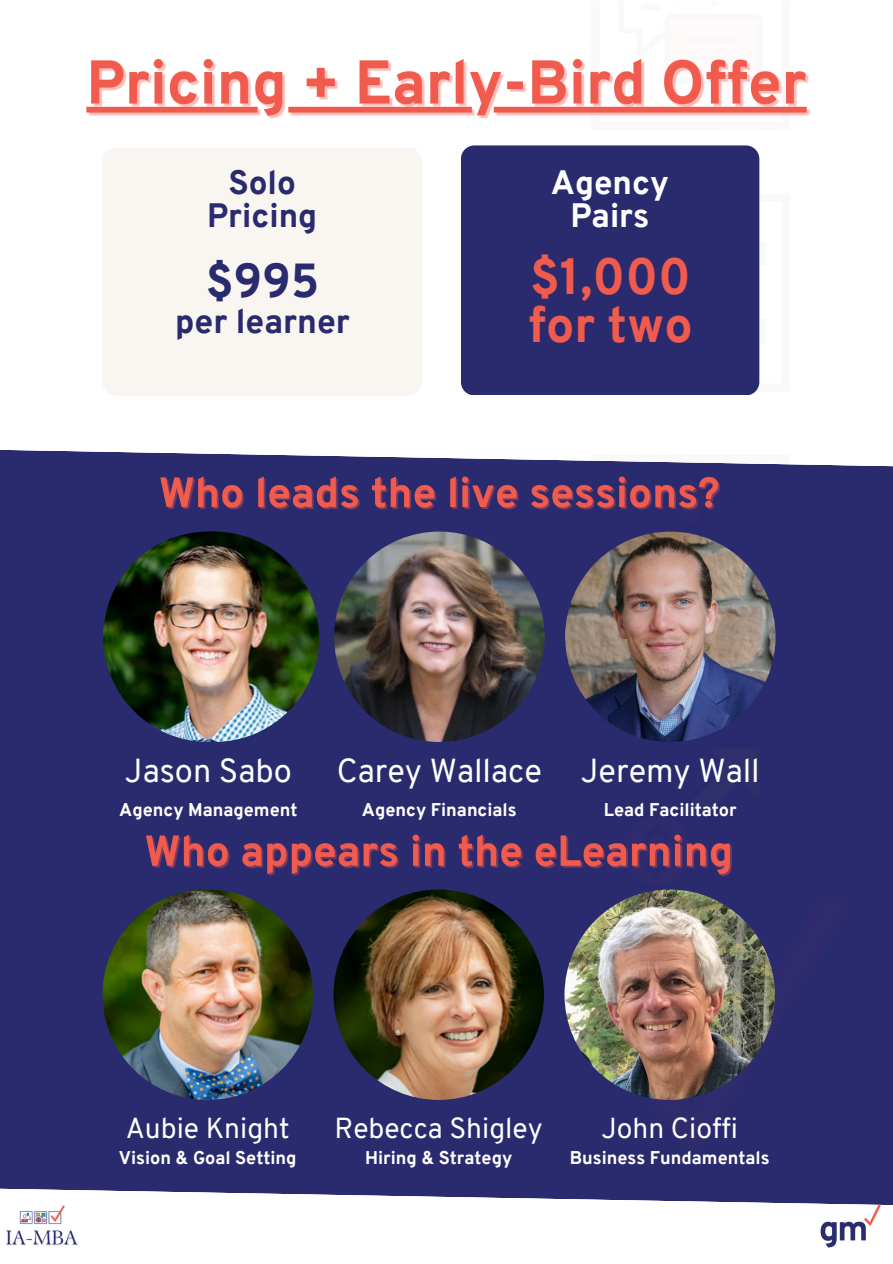
<style>
.page{position:relative;width:893px;height:1264px;background:#fff}
.page>*{position:absolute;margin:0;border:0;box-sizing:border-box;transform-origin:0 0}
.t1{font:800 49.65px/48.3px "Overpass";color:#f15b4e}
.t2{font:800 46.5px "Overpass";color:#2a2a6e}
.t3{font:800 33.6px "Overpass";color:#2a2a6e}
.t4{font:800 33px/32.7px "Overpass";color:#fff;text-align:center}
.t5{font:800 33px/32.7px "Overpass";color:#2a2a6e;text-align:center}
.t6{font:32.4px "Overpass";color:#fff}
.t7{font:28.2px "Overpass";color:#fff}
.t8{font:800 18px "Overpass";color:#fff}
</style>
<div class="page">
<div style="left:0;top:450px;width:556px;height:749px;background:#2a2a6e"></div>
<img style="left:556px;top:58px;width:336px;height:1147px">
<img style="left:565px;top:531px;width:210px;height:211px;border-radius:50%">
<img style="left:334px;top:531px;width:210px;height:211px;border-radius:50%">
<img style="left:103px;top:531px;width:210px;height:211px;border-radius:50%">
<img style="left:564px;top:889px;width:210px;height:210px;border-radius:50%">
<img style="left:333px;top:889px;width:211px;height:210px;border-radius:50%">
<img style="left:102px;top:889px;width:211px;height:210px;border-radius:50%">
<div style="left:461px;top:145px;width:298px;height:250px;background:#2a2a6e"></div>
<img style="left:109px;top:531px;width:210px;height:211px;border-radius:50%">
<div style="left:103px;top:148px;width:319px;height:247px;background:#f9f6f2"></div>
<img style="left:159px;top:475px;width:562px;height:43px">
<img style="left:144px;top:833px;width:590px;height:44px">
<img style="left:86px;top:59px;width:726px;height:62px">
<img style="left:810px;top:1193px;width:79px;height:55px">
<img style="left:0;top:1193px;width:83px;height:52px">
<h4 class="t5" style="left:207px;top:170px;width:112px">Solo<br>Pricing</h4>
<h2 class="t2" style="left:206px;top:262px;width:115px">$995</h2>
<h2 class="t3" style="left:175px;top:307px;width:176px">per learner</h2>
<h6 class="t4" style="left:551px;top:170px;width:119px">Agency<br>Pairs</h6>
<p class="t1" style="left:528px;top:257px;width:166px">$1,000 for two</p>
<h4 class="t6" style="left:125px;top:757px;width:168px">Jason Sabo</h4>
<h4 class="t6" style="left:581px;top:757px;width:180px">Jeremy Wall</h4>
<p class="t8" style="left:119px;top:802px;width:180px">Agency Management</p>
<p class="t8" style="left:604px;top:802px;width:134px">Lead Facilitator</p>
<p class="t6" style="left:337px;top:757px;width:206px">Carey Wallace</p>
<h5 class="t8" style="left:362px;top:802px;width:156px">Agency Financials</h5>
<h5 class="t7" style="left:126px;top:1117px;width:165px">Aubie Knight</h5>
<p class="t7" style="left:601px;top:1117px;width:138px">John Cioffi</p>
<p class="t8" style="left:119px;top:1150px;width:179px">Vision &amp; Goal Setting</p>
<p class="t8" style="left:569px;top:1150px;width:201px">Business Fundamentals</p>
<p class="t7" style="left:334px;top:1117px;width:210px">Rebecca Shigley</p>
<h6 class="t8" style="left:365px;top:1150px;width:149px">Hiring &amp; Strategy</h6>
</div>
